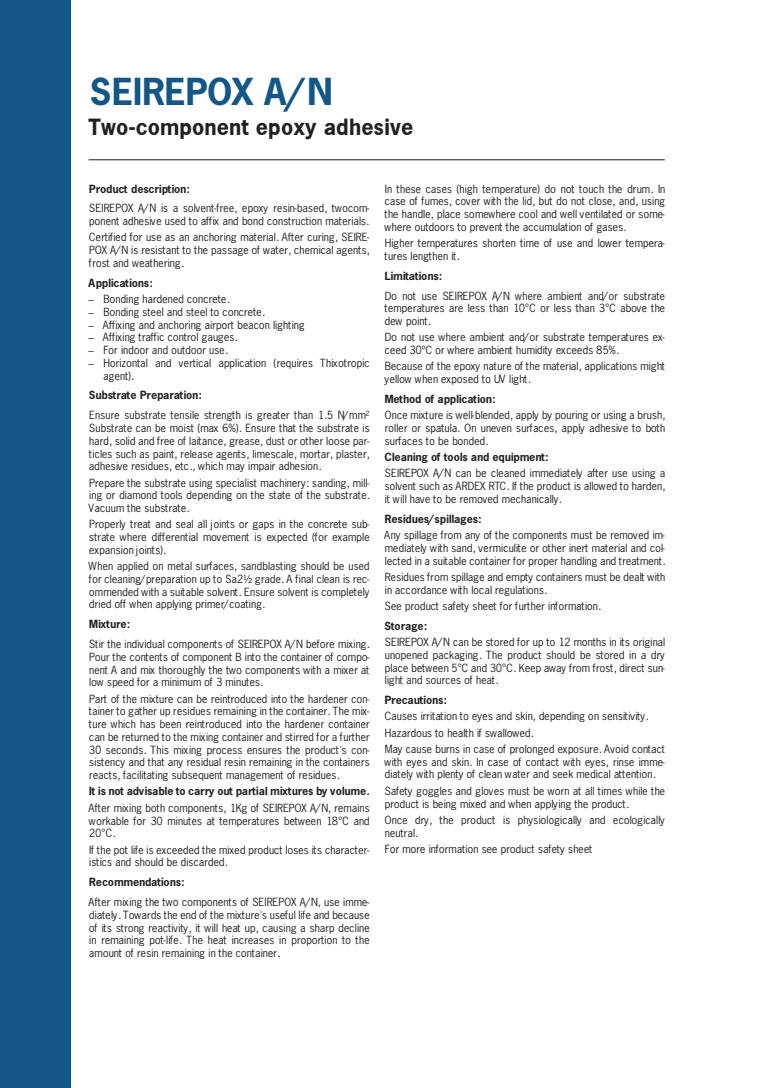
<style>
.page{position:relative;width:780px;height:1088px;background:#fff}
.page>*{position:absolute;margin:0;border:0;box-sizing:border-box;transform-origin:0 0}
.t1{font:700 35px "News Gothic Std";color:#125787}
.t2{font:700 25px "News Gothic";color:#231f20}
.t3{font:10.62px/12.8px "News Gothic Std";color:#231f20;text-align:justify}
.t4{font:700 10.62px "News Gothic Std";color:#231f20}
.s1{font-family:"News Gothic Normal"}
</style>
<div class="page">
<div style="left:0;top:0;width:71px;height:1088px;background:#125787"></div>
<hr style="left:89px;top:159px;width:575px;height:1px;background:#231f20">
<p class="t1" style="left:89px;top:69px;width:244px">SEIREPOX A/N</p>
<p class="t2" style="left:89px;top:112px;width:326px">Two-component epoxy adhesive</p>
<p class="t4" style="left:89px;top:181px;width:102px">Product description:</p>
<p class="t3" style="left:89px;top:202px;width:282px">SEIREPOX A/N is a solvent-free, epoxy resin-based, twocom&shy;ponent adhesive used to affix and bond construction materials.</p>
<p class="t3" style="left:89px;top:231px;width:282px">Certified for use as an anchoring material. After curing, SEIRE-POX A/N is resistant to the passage of water, chemical agents, frost and weathering.</p>
<p class="t4" style="left:89px;top:276px;width:65px">Applications:</p>
<p class="t3" style="left:89px;top:293px;width:142px"><span class="s1">—</span> Bonding hardened concrete.</p>
<p class="t3" style="left:89px;top:305px;width:177px"><span class="s1">—</span> Bonding steel and steel to concrete.</p>
<p class="t3" style="left:89px;top:318px;width:217px"><span class="s1">—</span> Affixing and anchoring airport beacon lighting</p>
<p class="t3" style="left:89px;top:331px;width:150px"><span class="s1">—</span> Affixing traffic control gauges.</p>
<p class="t3" style="left:89px;top:344px;width:140px"><span class="s1">—</span> For indoor and outdoor use.</p>
<p class="t3" style="left:103px;top:356px;width:268px;text-indent:-14px"><span class="s1">—</span> Horizontal and vertical application (requires Thixotropic agent).</p>
<p class="t4" style="left:89px;top:388px;width:114px">Substrate Preparation:</p>
<p class="t3" style="left:89px;top:409px;width:282px">Ensure substrate tensile strength is greater than 1.5 N/mm²<br>Substrate can be moist (max 6%). Ensure that the substrate is hard, solid and free of laitance, grease, dust or other loose par&shy;ticles such as paint, release agents, limescale, mortar, plaster, adhesive residues, etc., which may impair adhesion.</p>
<p class="t3" style="left:89px;top:476px;width:282px">Prepare the substrate using specialist machinery: sanding, mill&shy;ing or diamond tools depending on the state of the substrate.<br>Vacuum the substrate.</p>
<p class="t3" style="left:89px;top:518px;width:282px">Properly treat and seal all joints or gaps in the concrete sub&shy;strate where differential movement is expected (for example expansion joints).</p>
<p class="t3" style="left:89px;top:560px;width:282px">When applied on metal surfaces, sandblasting should be used for cleaning/preparation up to Sa2½ grade. A final clean is rec&shy;ommended with a suitable solvent. Ensure solvent is completely dried off when applying primer/coating.</p>
<p class="t4" style="left:89px;top:617px;width:42px">Mixture:</p>
<p class="t3" style="left:89px;top:638px;width:282px">Stir the individual components of SEIREPOX A/N before mixing.<br>Pour the contents of component B into the container of compo&shy;nent A and mix thoroughly the two components with a mixer at low speed for a minimum of 3 minutes.</p>
<p class="t3" style="left:89px;top:692px;width:282px">Part of the mixture can be reintroduced into the hardener con&shy;tainer to gather up residues remaining in the container. The mix&shy;ture which has been reintroduced into the hardener container can be returned to the mixing container and stirred for a further 30 seconds. This mixing process ensures the product's con&shy;sistency and that any residual resin remaining in the containers reacts, facilitating subsequent management of residues.</p>
<p class="t4" style="left:89px;top:784px;width:282px">It is not advisable to carry out partial mixtures by volume.</p>
<p class="t3" style="left:89px;top:801px;width:282px">After mixing both components, 1Kg of SEIREPOX A/N, remains workable for 30 minutes at temperatures between 18°C and 20°C.</p>
<p class="t3" style="left:89px;top:843px;width:282px">If the pot life is exceeded the mixed product loses its character&shy;istics and should be discarded.</p>
<p class="t4" style="left:89px;top:875px;width:97px">Recommendations:</p>
<p class="t3" style="left:89px;top:895px;width:282px">After mixing the two components of SEIREPOX A/N, use imme&shy;diately. Towards the end of the mixture's useful life and because of its strong reactivity, it will heat up, causing a sharp decline in remaining pot-life. The heat increases in proportion to the amount of resin remaining in the container.</p>
<p class="t3" style="left:384px;top:182px;width:282px">In these cases (high temperature) do not touch the drum. In case of fumes, cover with the lid, but do not close, and, using the handle, place somewhere cool and well ventilated or some&shy;where outdoors to prevent the accumulation of gases.</p>
<p class="t3" style="left:384px;top:237px;width:282px">Higher temperatures shorten time of use and lower tempera&shy;tures lengthen it.</p>
<p class="t4" style="left:384px;top:269px;width:59px">Limitations:</p>
<p class="t3" style="left:384px;top:289px;width:282px">Do not use SEIREPOX A/N where ambient and/or substrate temperatures are less than 10°C or less than 3°C above the dew point.</p>
<p class="t3" style="left:384px;top:331px;width:282px">Do not use where ambient and/or substrate temperatures ex&shy;ceed 30ºC or where ambient humidity exceeds 85%.</p>
<p class="t3" style="left:384px;top:360px;width:282px">Because of the epoxy nature of the material, applications might yellow when exposed to UV light.</p>
<p class="t4" style="left:384px;top:392px;width:112px">Method of application:</p>
<p class="t3" style="left:384px;top:409px;width:282px">Once mixture is well-blended, apply by pouring or using a brush,</p>
<p class="t3" style="left:384px;top:421px;width:282px">roller or spatula. On uneven surfaces, apply adhesive to both surfaces to be bonded.</p>
<p class="t4" style="left:384px;top:450px;width:165px">Cleaning of tools and equipment:</p>
<p class="t3" style="left:384px;top:467px;width:282px">SEIREPOX A/N can be cleaned immediately after use using a solvent such as ARDEX RTC. If the product is allowed to harden, it will have to be removed mechanically.</p>
<p class="t4" style="left:384px;top:512px;width:98px">Residues/spillages:</p>
<p class="t3" style="left:384px;top:528px;width:282px">Any spillage from any of the components must be removed im&shy;mediately with sand, vermiculite or other inert material and col&shy;lected in a suitable container for proper handling and treatment.</p>
<p class="t3" style="left:384px;top:570px;width:282px">Residues from spillage and empty containers must be dealt with in accordance with local regulations.</p>
<p class="t3" style="left:384px;top:599px;width:218px">See product safety sheet for further information.</p>
<p class="t4" style="left:384px;top:619px;width:44px">Storage:</p>
<p class="t3" style="left:384px;top:635px;width:282px">SEIREPOX A/N can be stored for up to 12 months in its original unopened packaging. The product should be stored in a dry place between 5°C and 30°C. Keep away from frost, direct sun&shy;light and sources of heat.</p>
<p class="t4" style="left:384px;top:693px;width:64px">Precautions:</p>
<p class="t3" style="left:384px;top:710px;width:265px">Causes irritation to eyes and skin, depending on sensitivity.</p>
<p class="t3" style="left:384px;top:726px;width:150px">Hazardous to health if swallowed.</p>
<p class="t3" style="left:384px;top:742px;width:282px">May cause burns in case of prolonged exposure. Avoid contact with eyes and skin. In case of contact with eyes, rinse imme&shy;diately with plenty of clean water and seek medical attention.</p>
<p class="t3" style="left:384px;top:784px;width:282px">Safety goggles and gloves must be worn at all times while the product is being mixed and when applying the product.</p>
<p class="t3" style="left:384px;top:813px;width:282px">Once dry, the product is physiologically and ecologically neutral.</p>
<p class="t3" style="left:384px;top:842px;width:209px">For more information see product safety sheet</p>
</div>
